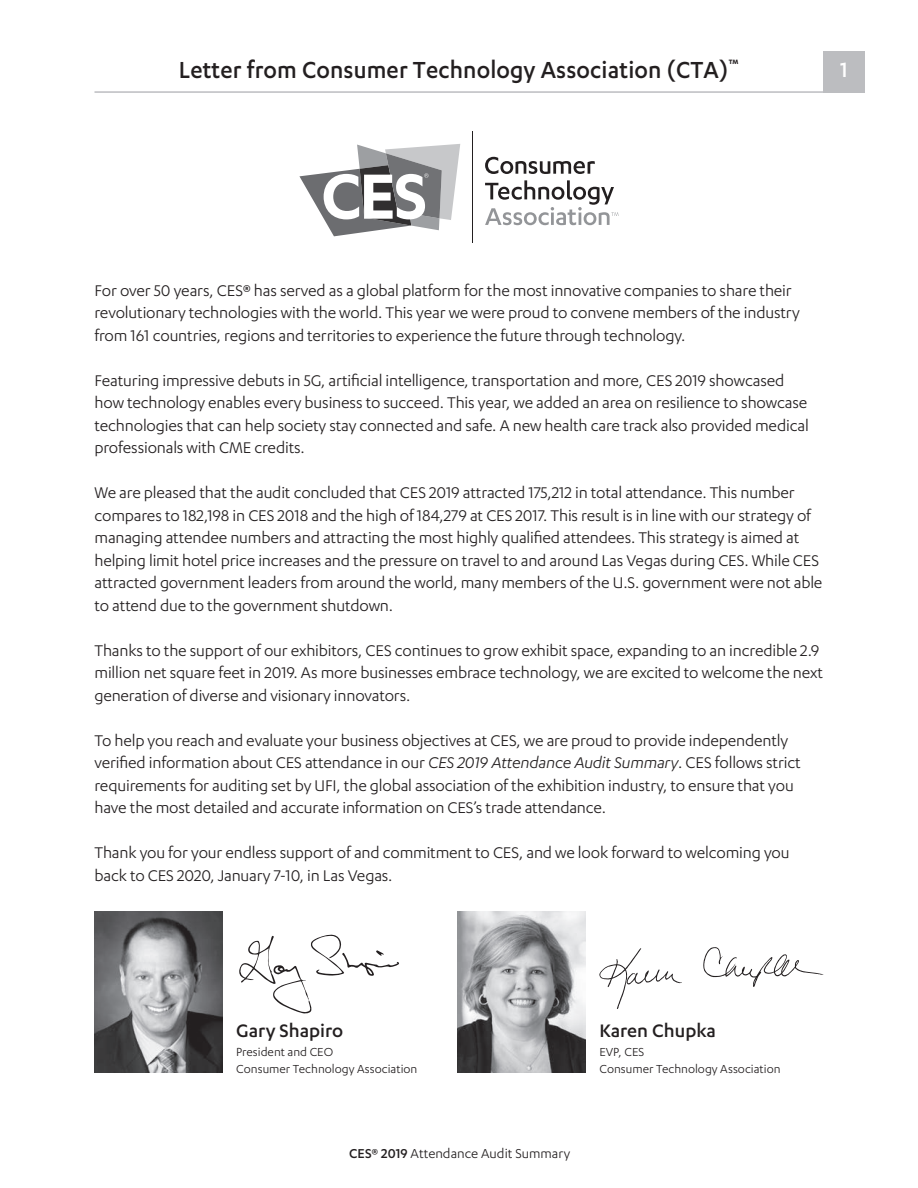
<style>
.page{position:relative;width:918px;height:1188px;background:#fff}
.page>*{position:absolute;margin:0;border:0;box-sizing:border-box;transform-origin:0 0}
.t1{font:500 27px "Karbon";letter-spacing:.005em;color:#231f20;scale:.95 1}
.t2{font:500 24px "Karbon";color:#fff}
.t3{font:500 21px "Karbon";color:#231f20}
.t4{font:18px/22.5px "Karbon";letter-spacing:-.01em;color:#231f20}
.t5{font:15px "Karbon";color:#231f20}
.t6{font:13.5px/16.5px "Karbon";color:#231f20}
.s1{font-style:italic}
.s2{font-weight:500}
</style>
<div class="page">
<hr style="left:94px;top:91px;width:730px;height:2px;background:#bcbdc0">
<svg style="left:239px;top:935px;width:160px;height:78px"></svg>
<img style="left:94px;top:912px;width:128px;height:161px">
<svg style="left:599px;top:948px;width:83px;height:61px"></svg>
<svg style="left:703px;top:947px;width:120px;height:40px"></svg>
<img style="left:457px;top:912px;width:128px;height:161px">
<div style="left:824px;top:52px;width:41px;height:41px;background:#bcbdc0"></div>
<hr style="left:472px;top:132px;width:1px;height:111px;background:#231f20">
<svg style="left:485px;top:157px;width:110px;height:17px"></svg>
<svg style="left:485px;top:180px;width:134px;height:45px"></svg>
<svg style="left:299px;top:144px;width:161px;height:92px"></svg>
<h1 class="t1" style="left:179px;top:55px;width:591px">Letter from Consumer Technology Association (CTA)<sup>™</sup></h1>
<h2 class="t2" style="left:840px;top:57px;width:9px">1</h2>
<p class="t4" style="left:94px;top:279px;width:707px">For over 50 years, CES® has served as a global platform for the most innovative companies to share their revolutionary technologies with the world. This year we were proud to convene members of the industry from 161 countries, regions and territories to experience the future through technology.</p>
<p class="t4" style="left:94px;top:369px;width:716px">Featuring impressive debuts in 5G, artificial intelligence, transportation and more, CES 2019 showcased how technology enables every business to succeed. This year, we added an area on resilience to showcase technologies that can help society stay connected and safe. A new health care track also provided medical professionals with CME credits.</p>
<p class="t4" style="left:94px;top:481px;width:729px">We are pleased that the audit concluded that CES 2019 attracted 175,212 in total attendance. This number compares to 182,198 in CES 2018 and the high of 184,279 at CES 2017. This result is in line with our strategy of managing attendee numbers and attracting the most highly qualified attendees. This strategy is aimed at helping limit hotel price increases and the pressure on travel to and around Las Vegas during CES. While CES attracted government leaders from around the world, many members of the U.S. government were not able to attend due to the government shutdown.</p>
<p class="t4" style="left:94px;top:639px;width:730px">Thanks to the support of our exhibitors, CES continues to grow exhibit space, expanding to an incredible 2.9 million net square feet in 2019. As more businesses embrace technology, we are excited to welcome the next generation of diverse and visionary innovators.</p>
<p class="t4" style="left:94px;top:729px;width:708px">To help you reach and evaluate your business objectives at CES, we are proud to provide independently verified information about CES attendance in our <span class="s1">CES 2019 Attendance Audit Summary</span>. CES follows strict requirements for auditing set by UFI, the global association of the exhibition industry, to ensure that you have the most detailed and accurate information on CES’s trade attendance.</p>
<p class="t4" style="left:94px;top:841px;width:697px">Thank you for your endless support of and commitment to CES, and we look forward to welcoming you back to CES 2020, January 7-10, in Las Vegas.</p>
<p class="t3" style="left:236px;top:1019px;width:109px">Gary Shapiro</p>
<p class="t6" style="left:236px;top:1044px;width:183px">President and CEO<br>Consumer Technology Association</p>
<p class="t5" style="left:349px;top:1145px;width:222px"><span class="s2">CES® 2019</span> Attendance Audit Summary</p>
<p class="t3" style="left:599px;top:1019px;width:118px">Karen Chupka</p>
<p class="t6" style="left:599px;top:1044px;width:183px">EVP, CES<br>Consumer Technology Association</p>
</div>
